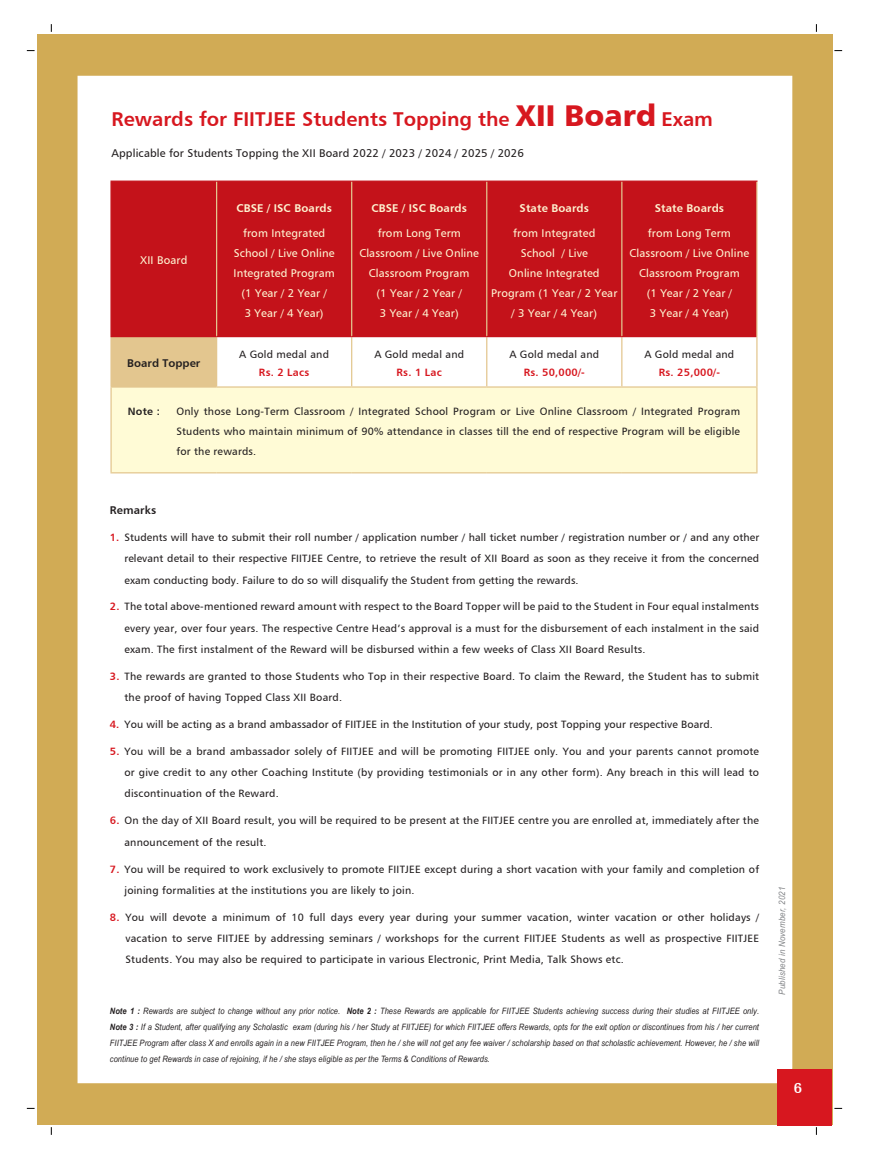
<style>
.page{position:relative;width:869px;height:1159px;background:#fff}
.page>*{position:absolute;margin:0;border:0;box-sizing:border-box;transform-origin:0 0}
.t1{font:20px "Humanist 777 BT Bold B";color:#d7171f}
.t2{font:700 15px "Humanist Slabserif 712 BT";color:#fff}
.t3{font:11.25px/20px "Humanist 777 BT Roman B";letter-spacing:.01em;color:#fef5d2;text-align:center}
.t4{font:11.25px "Humanist 777 BT Roman B";letter-spacing:.01em;color:#231f20}
.t5{font:11.25px "Humanist 777 BT Bold B";letter-spacing:.01em;color:#fef5d2}
.t6{font:11.25px "Humanist 777 BT Bold B";color:#231f20}
.t7{font:10.62px/21.2px "Humanist 777 BT Roman B";letter-spacing:.02em;color:#231f20;text-align:justify}
.t8{font:10.62px "Humanist 777 BT Bold B";letter-spacing:.02em;color:#d7171f}
.t9{font:10.62px "Humanist 777 BT Bold B";color:#231f20}
.t10{font:italic 8.75px/16.2px "Arial Narrow";letter-spacing:.01em;color:#231f20;text-align:justify;scale:1.04 1}
.t11{font:italic 8.75px "Arial Narrow";letter-spacing:.02em;color:#808285;scale:1.1 1}
.s1{font-family:"Humanist 777 BT Black B";font-size:30px}
.s2{font-family:"Humanist 777 BT Bold B";color:#d7171f}
.s3{font-weight:700}
</style>
<div class="page">
<div style="left:37px;top:34px;width:795px;height:1090px;background:#d1ab55"></div>
<div style="left:78px;top:76px;width:714px;height:1007px;background:#fff"></div>
<div style="left:777px;top:1069px;width:55px;height:56px;background:#d7171f"></div>
<div style="left:112px;top:181px;width:644px;height:155px;background:#c4121a"></div>
<div style="left:111px;top:336px;width:106px;height:51px;background:#e3c68f"></div>
<div style="left:217px;top:336px;width:539px;height:51px;background:#fff"></div>
<div style="left:111px;top:387px;width:646px;height:86px;background:#fffbd6"></div>
<hr style="left:351px;top:337px;width:1px;height:49px;background:#e3c68f">
<hr style="left:486px;top:337px;width:1px;height:49px;background:#e3c68f">
<hr style="left:621px;top:337px;width:1px;height:49px;background:#e3c68f">
<hr style="left:756px;top:336px;width:1px;height:50px;background:#e3c68f">
<hr style="left:110px;top:337px;width:2px;height:49px;background:#e3c68f">
<hr style="left:110px;top:182px;width:2px;height:154px;background:#c4121a">
<hr style="left:110px;top:180px;width:107px;height:2px;background:#c4121a">
<hr style="left:216px;top:180px;width:135px;height:2px;background:#c4121a">
<hr style="left:352px;top:180px;width:135px;height:2px;background:#c4121a">
<hr style="left:487px;top:180px;width:135px;height:2px;background:#c4121a">
<hr style="left:622px;top:180px;width:135px;height:2px;background:#c4121a">
<hr style="left:216px;top:182px;width:1px;height:154px;background:#e3c68f">
<hr style="left:351px;top:182px;width:1px;height:154px;background:#e3c68f">
<hr style="left:486px;top:182px;width:1px;height:154px;background:#e3c68f">
<hr style="left:621px;top:182px;width:1px;height:154px;background:#e3c68f">
<hr style="left:756px;top:182px;width:1px;height:154px;background:#e3c68f">
<hr style="left:110px;top:336px;width:107px;height:1px;background:#c4121a">
<hr style="left:216px;top:336px;width:135px;height:1px;background:#c4121a">
<hr style="left:352px;top:336px;width:135px;height:1px;background:#c4121a">
<hr style="left:487px;top:336px;width:135px;height:1px;background:#c4121a">
<hr style="left:622px;top:336px;width:134px;height:1px;background:#c4121a">
<hr style="left:110px;top:386px;width:107px;height:1px;background:#e3c68f">
<hr style="left:110px;top:387px;width:2px;height:85px;background:#e3c68f">
<hr style="left:216px;top:386px;width:135px;height:1px;background:#e3c68f">
<hr style="left:352px;top:386px;width:135px;height:1px;background:#e3c68f">
<hr style="left:487px;top:386px;width:135px;height:1px;background:#e3c68f">
<hr style="left:622px;top:386px;width:135px;height:1px;background:#e3c68f">
<hr style="left:756px;top:387px;width:1px;height:85px;background:#e3c68f">
<hr style="left:110px;top:472px;width:107px;height:1px;background:#e3c68f">
<hr style="left:216px;top:472px;width:135px;height:1px;background:#e3c68f">
<hr style="left:352px;top:472px;width:135px;height:1px;background:#e3c68f">
<hr style="left:487px;top:472px;width:135px;height:1px;background:#e3c68f">
<hr style="left:622px;top:472px;width:135px;height:1px;background:#e3c68f">
<h1 class="t1" style="left:112px;top:106px;width:603px">Rewards for FIITJEE Students Topping the <span class="s1">XII Board</span> Exam</h1>
<p class="t4" style="left:112px;top:146px;width:414px">Applicable for Students Topping the XII Board 2022 / 2023 / 2024 / 2025 / 2026</p>
<p class="t3" style="left:140px;top:250px;width:49px">XII Board</p>
<p class="t6" style="left:127px;top:356px;width:75px">Board Topper</p>
<p class="t5" style="left:236px;top:201px;width:97px">CBSE / ISC Boards</p>
<p class="t3" style="left:233px;top:223px;width:103px">from Integrated<br>School / Live Online<br>Integrated Program (1 Year / 2 Year /<br>3 Year / 4 Year)</p>
<p class="t7" style="left:239px;top:343px;width:91px">A Gold medal and</p>
<p class="t8" style="left:259px;top:366px;width:52px">Rs. 2 Lacs</p>
<p class="t5" style="left:371px;top:201px;width:97px">CBSE / ISC Boards</p>
<p class="t3" style="left:359px;top:223px;width:121px">from Long Term<br>Classroom / Live Online<br>Classroom Program<br>(1 Year / 2 Year /<br>3 Year / 4 Year)</p>
<p class="t7" style="left:374px;top:343px;width:91px">A Gold medal and</p>
<p class="t8" style="left:396px;top:366px;width:47px">Rs. 1 Lac</p>
<p class="t5" style="left:519px;top:201px;width:71px">State Boards</p>
<p class="t3" style="left:491px;top:223px;width:128px">from Integrated<br>School / Live<br>Online Integrated<br>Program (1 Year / 2 Year / 3 Year / 4 Year)</p>
<p class="t7" style="left:509px;top:343px;width:91px">A Gold medal and</p>
<p class="t8" style="left:523px;top:366px;width:63px">Rs. 50,000/-</p>
<p class="t5" style="left:654px;top:201px;width:71px">State Boards</p>
<p class="t3" style="left:629px;top:223px;width:121px">from Long Term<br>Classroom / Live Online<br>Classroom Program<br>(1 Year / 2 Year /<br>3 Year / 4 Year)</p>
<p class="t7" style="left:644px;top:343px;width:91px">A Gold medal and</p>
<p class="t8" style="left:658px;top:366px;width:63px">Rs. 25,000/-</p>
<p class="t9" style="left:128px;top:404px;width:33px">Note :</p>
<p class="t7" style="left:176px;top:401px;width:565px;line-height:20px">Only those Long-Term Classroom / Integrated School Program or Live Online Classroom / Integrated Program Students who maintain minimum of 90% attendance in classes till the end of respective Program will be eligible for the rewards.</p>
<p class="t6" style="left:110px;top:503px;width:48px">Remarks</p>
<p class="t7" style="left:124px;top:526px;width:636px;text-indent:-15px"><span class="s2">1.</span> Students will have to submit their roll number / application number / hall ticket number / registration number or / and any other relevant detail to their respective FIITJEE Centre, to retrieve the result of XII Board as soon as they receive it from the concerned exam conducting body. Failure to do so will disqualify the Student from getting the rewards.</p>
<p class="t7" style="left:124px;top:596px;width:636px;text-indent:-15px"><span class="s2">2.</span> The total above-mentioned reward amount with respect to the Board Topper will be paid to the Student in Four equal instalments every year, over four years. The respective Centre Head’s approval is a must for the disbursement of each instalment in the said exam. The first instalment of the Reward will be disbursed within a few weeks of Class XII Board Results.</p>
<p class="t7" style="left:124px;top:665px;width:636px;text-indent:-15px"><span class="s2">3.</span> The rewards are granted to those Students who Top in their respective Board. To claim the Reward, the Student has to submit the proof of having Topped Class XII Board.</p>
<p class="t7" style="left:110px;top:713px;width:604px"><span class="s2">4.</span> You will be acting as a brand ambassador of FIITJEE in the Institution of your study, post Topping your respective Board.</p>
<p class="t7" style="left:124px;top:740px;width:636px;text-indent:-15px"><span class="s2">5.</span> You will be a brand ambassador solely of FIITJEE and will be promoting FIITJEE only. You and your parents cannot promote or give credit to any other Coaching Institute (by providing testimonials or in any other form). Any breach in this will lead to discontinuation of the Reward.</p>
<p class="t7" style="left:124px;top:809px;width:636px;text-indent:-15px"><span class="s2">6.</span> On the day of XII Board result, you will be required to be present at the FIITJEE centre you are enrolled at, immediately after the announcement of the result.</p>
<p class="t7" style="left:124px;top:857px;width:636px;text-indent:-15px"><span class="s2">7.</span> You will be required to work exclusively to promote FIITJEE except during a short vacation with your family and completion of joining formalities at the institutions you are likely to join.</p>
<p class="t7" style="left:125px;top:906px;width:635px;text-indent:-16px"><span class="s2">8.</span> You will devote a minimum of 10 full days every year during your summer vacation, winter vacation or other holidays / vacation to serve FIITJEE by addressing seminars / workshops for the current FIITJEE Students as well as prospective FIITJEE Students. You may also be required to participate in various Electronic, Print Media, Talk Shows etc.</p>
<p class="t10" style="left:110px;top:1002px;width:625px"><span class="s3">Note 1 :</span> Rewards are subject to change without any prior notice. <span class="s3">Note 2 :</span> These Rewards are applicable for FIITJEE Students achieving success during their studies at FIITJEE only.<br><span class="s3">Note 3 :</span> If a Student, after qualifying any Scholastic exam (during his / her Study at FIITJEE) for which FIITJEE offers Rewards, opts for the exit option or discontinues from his / her current FIITJEE Program after class X and enrolls again in a new FIITJEE Program, then he / she will not get any fee waiver / scholarship based on that scholastic achievement. However, he / she will continue to get Rewards in case of rejoining, if he / she stays eligible as per the Terms &amp; Conditions of Rewards.</p>
<p class="t11" style="left:776px;top:994px;width:100px;rotate:-90deg">Published in November, 2021</p>
<h2 class="t2" style="left:793px;top:1078px;width:10px">6</h2>
</div>
